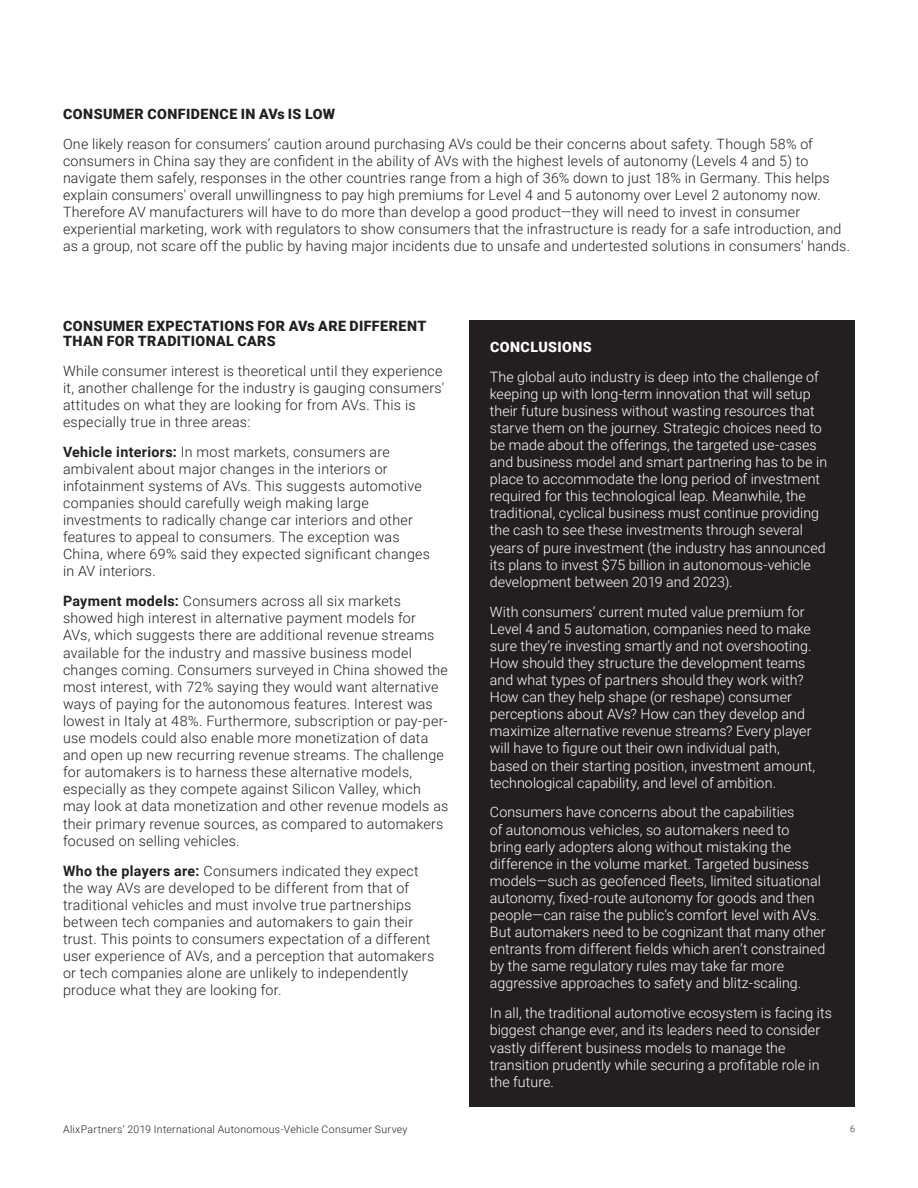
<style>
.page{position:relative;width:918px;height:1188px;background:#fff}
.page>*{position:absolute;margin:0;border:0;box-sizing:border-box;transform-origin:0 0}
.Body{font:300 14.25px/17.1px "Roboto";letter-spacing:.015em;color:#231f20}
.Body-2{font:300 14.25px/17.1px "Roboto";letter-spacing:.005em;color:#fff}
.Body-3{font:900 14.25px/14.2px "Roboto";letter-spacing:.03em;color:#231f20}
.Subheading_2{font:900 14.25px "Roboto";letter-spacing:.03em;color:#231f20}
.Subheading_2-2{font:900 14.25px "Roboto";letter-spacing:.03em;color:#fff}
.Body-4{font:300 10.5px "Roboto";letter-spacing:.03em;color:#231f20}
.t1{font:300 9px "Roboto";color:#231f20}
.s1{font-weight:700}
</style>
<div class="page">
<div style="left:470px;top:321px;width:385px;height:786px;background:#231f20"></div>
<p class="Subheading_2" style="left:63px;top:104px;width:274px">CONSUMER CONFIDENCE IN AVs IS LOW</p>
<p class="Body" style="left:63px;top:134px;width:789px">One likely reason for consumers’ caution around purchasing AVs could be their concerns about safety. Though 58% of consumers in China say they are confident in the ability of AVs with the highest levels of autonomy (Levels 4 and 5) to navigate them safely, responses in the other countries range from a high of 36% down to just 18% in Germany. This helps explain consumers' overall unwillingness to pay high premiums for Level 4 and 5 autonomy over Level 2 autonomy now.<br>Therefore AV manufacturers will have to do more than develop a good product—they will need to invest in consumer experiential marketing, work with regulators to show consumers that the infrastructure is ready for a safe introduction, and as a group, not scare off the public by having major incidents due to unsafe and undertested solutions in consumers' hands.</p>
<p class="Body-3" style="left:63px;top:319px;width:365px">CONSUMER EXPECTATIONS FOR AVs ARE DIFFERENT<br>THAN FOR TRADITIONAL CARS</p>
<p class="Body" style="left:63px;top:361px;width:383px">While consumer interest is theoretical until they experience it, another challenge for the industry is gauging consumers' attitudes on what they are looking for from AVs. This is especially true in three areas:</p>
<p class="Body" style="left:63px;top:443px;width:369px"><span class="s1">Vehicle interiors:</span> In most markets, consumers are ambivalent about major changes in the interiors or infotainment systems of AVs. This suggests automotive companies should carefully weigh making large investments to radically change car interiors and other features to appeal to consumers. The exception was China, where 69% said they expected significant changes in AV interiors.</p>
<p class="Body" style="left:63px;top:592px;width:387px"><span class="s1">Payment models:</span> Consumers across all six markets showed high interest in alternative payment models for<br>AVs, which suggests there are additional revenue streams available for the industry and massive business model changes coming. Consumers surveyed in China showed the most interest, with 72% saying they would want alternative ways of paying for the autonomous features. Interest was lowest in Italy at 48%. Furthermore, subscription or pay-per&shy;use models could also enable more monetization of data and open up new recurring revenue streams. The challenge for automakers is to harness these alternative models, especially as they compete against Silicon Valley, which may look at data monetization and other revenue models as their primary revenue sources, as compared to automakers focused on selling vehicles.</p>
<p class="Body" style="left:63px;top:861px;width:373px"><span class="s1">Who the players are:</span> Consumers indicated they expect the way AVs are developed to be different from that of traditional vehicles and must involve true partnerships between tech companies and automakers to gain their trust. This points to consumers expectation of a different user experience of AVs, and a perception that automakers or tech companies alone are unlikely to independently produce what they are looking for.</p>
<p class="Body-4" style="left:63px;top:1122px;width:346px">AlixPartners’ 2019 International Autonomous‑Vehicle Consumer Survey</p>
<p class="Subheading_2-2" style="left:490px;top:337px;width:103px">CONCLUSIONS</p>
<p class="Body-2" style="left:490px;top:367px;width:339px">The global auto industry is deep into the challenge of keeping up with long-term innovation that will setup their future business without wasting resources that starve them on the journey. Strategic choices need to be made about the offerings, the targeted use-cases and business model and smart partnering has to be in place to accommodate the long period of investment required for this technological leap. Meanwhile, the traditional, cyclical business must continue providing the cash to see these investments through several years of pure investment (the industry has announced its plans to invest $75 billion in autonomous-vehicle development between 2019 and 2023).</p>
<p class="Body-2" style="left:490px;top:602px;width:327px">With consumers’ current muted value premium for Level 4 and 5 automation, companies need to make sure they’re investing smartly and not overshooting.<br>How should they structure the development teams and what types of partners should they work with?<br>How can they help shape (or reshape) consumer perceptions about AVs? How can they develop and maximize alternative revenue streams? Every player will have to figure out their own individual path, based on their starting position, investment amount, technological capability, and level of ambition.</p>
<p class="Body-2" style="left:490px;top:803px;width:337px">Consumers have concerns about the capabilities<br>of autonomous vehicles, so automakers need to<br>bring early adopters along without mistaking the difference in the volume market. Targeted business models—such as geofenced fleets, limited situational autonomy, fixed-route autonomy for goods and then people—can raise the public’s comfort level with AVs.<br>But automakers need to be cognizant that many other entrants from different fields which aren’t constrained by the same regulatory rules may take far more aggressive approaches to safety and blitz-scaling.</p>
<p class="Body-2" style="left:490px;top:1004px;width:344px">In all, the traditional automotive ecosystem is facing its biggest change ever, and its leaders need to consider vastly different business models to manage the transition prudently while securing a profitable role in the future.</p>
<p class="t1" style="left:850px;top:1122px;width:6px">6</p>
</div>
